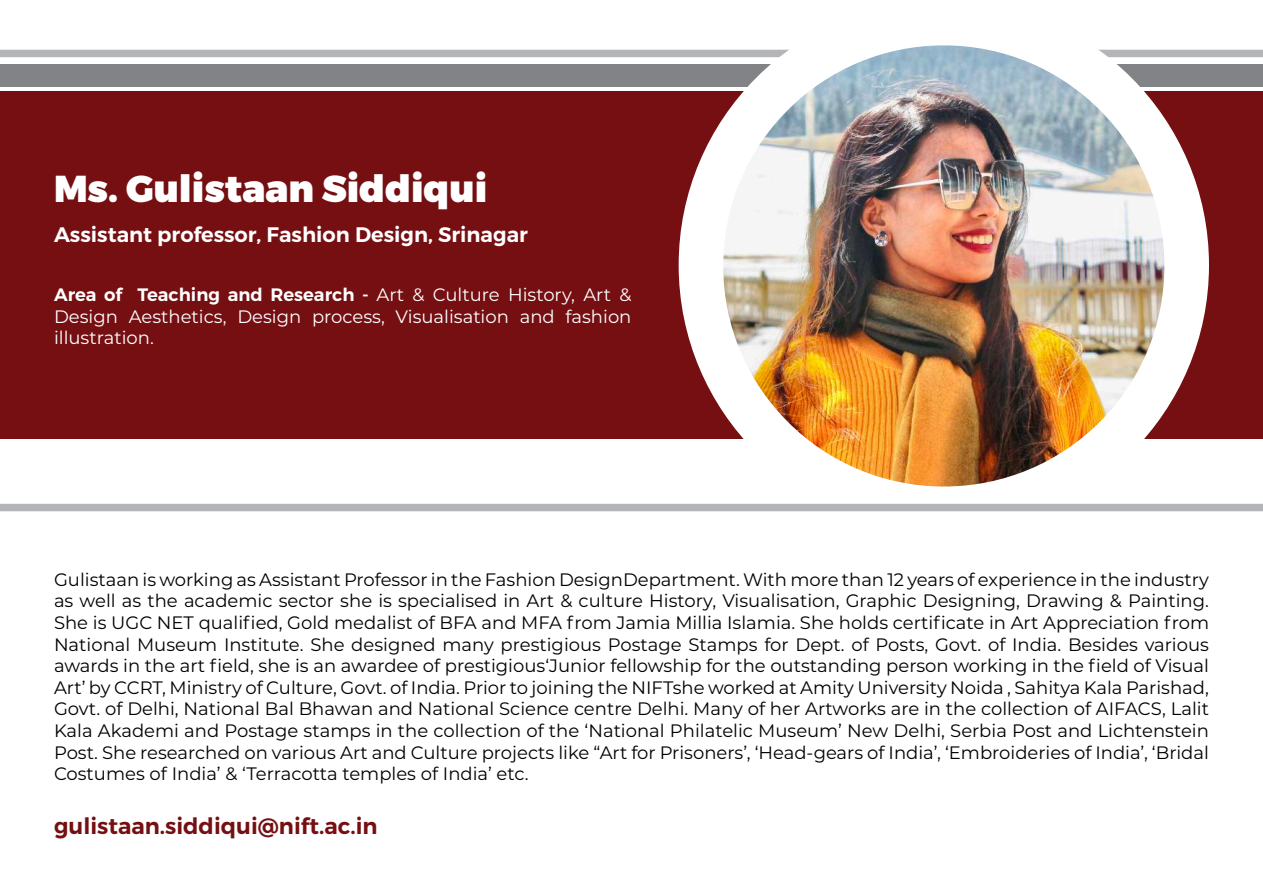
<style>
.page{position:relative;width:1263px;height:893px;background:#fff}
.page>*{position:absolute;margin:0;border:0;box-sizing:border-box;transform-origin:0 0}
.t1{font:900 37.5px "Montserrat";color:#fff}
.t2{font:600 22.5px "Montserrat";color:#750f12}
.t3{font:600 21px "Montserrat";color:#fff}
.t4{font:18px/21.6px "Montserrat";color:#000;text-align:justify}
.t5{font:18px/21.6px "Montserrat";color:#fff;text-align:justify}
.s1{font-weight:600}
</style>
<div class="page">
<div style="left:0;top:50px;width:1263px;height:7px;background:#b3b5b8"></div>
<div style="left:0;top:91px;width:1263px;height:348px;background:#750f12"></div>
<div style="left:0;top:64px;width:1263px;height:22px;background:#818386"></div>
<div style="left:679px;top:0;width:530px;height:530px;background:#fff;border-radius:50%"></div>
<img style="left:723px;top:45px;width:441px;height:441px;border-radius:221px">
<div style="left:0;top:504px;width:1263px;height:7px;background:#b3b5b8"></div>
<h1 class="t1" style="left:54px;top:165px;width:435px">Ms. Gulistaan Siddiqui</h1>
<p class="t3" style="left:54px;top:222px;width:475px">Assistant professor, Fashion Design, Srinagar</p>
<p class="t5" style="left:54px;top:283px;width:579px"><span class="s1">Area of Teaching and Research -</span> Art &amp; Culture History, Art &amp; Design Aesthetics, Design process, Visualisation and fashion illustration.</p>
<p class="t4" style="left:54px;top:568px;width:1156px">Gulistaan is working as Assistant Professor in the Fashion DesignDepartment. With more than 12 years of experience in the industry as well as the academic sector she is specialised in Art &amp; culture History, Visualisation, Graphic Designing, Drawing &amp; Painting.<br>She is UGC NET qualified, Gold medalist of BFA and MFA from Jamia Millia Islamia. She holds certificate in Art Appreciation from National Museum Institute. She designed many prestigious Postage Stamps for Dept. of Posts, Govt. of India. Besides various awards in the art field, she is an awardee of prestigious‘Junior fellowship for the outstanding person working in the field of Visual Art’ by CCRT, Ministry of Culture, Govt. of India. Prior to joining the NIFTshe worked at Amity University Noida , Sahitya Kala Parishad, Govt. of Delhi, National Bal Bhawan and National Science centre Delhi. Many of her Artworks are in the collection of AIFACS, Lalit Kala Akademi and Postage stamps in the collection of the ‘National Philatelic Museum’ New Delhi, Serbia Post and Lichtenstein Post. She researched on various Art and Culture projects like “Art for Prisoners’, ‘Head-gears of India’, ‘Embroideries of India’, ‘Bridal Costumes of India’ &amp; ‘Terracotta temples of India’ etc.</p>
<p class="t2" style="left:54px;top:812px;width:325px">gulistaan.siddiqui@nift.ac.in</p>
</div>
